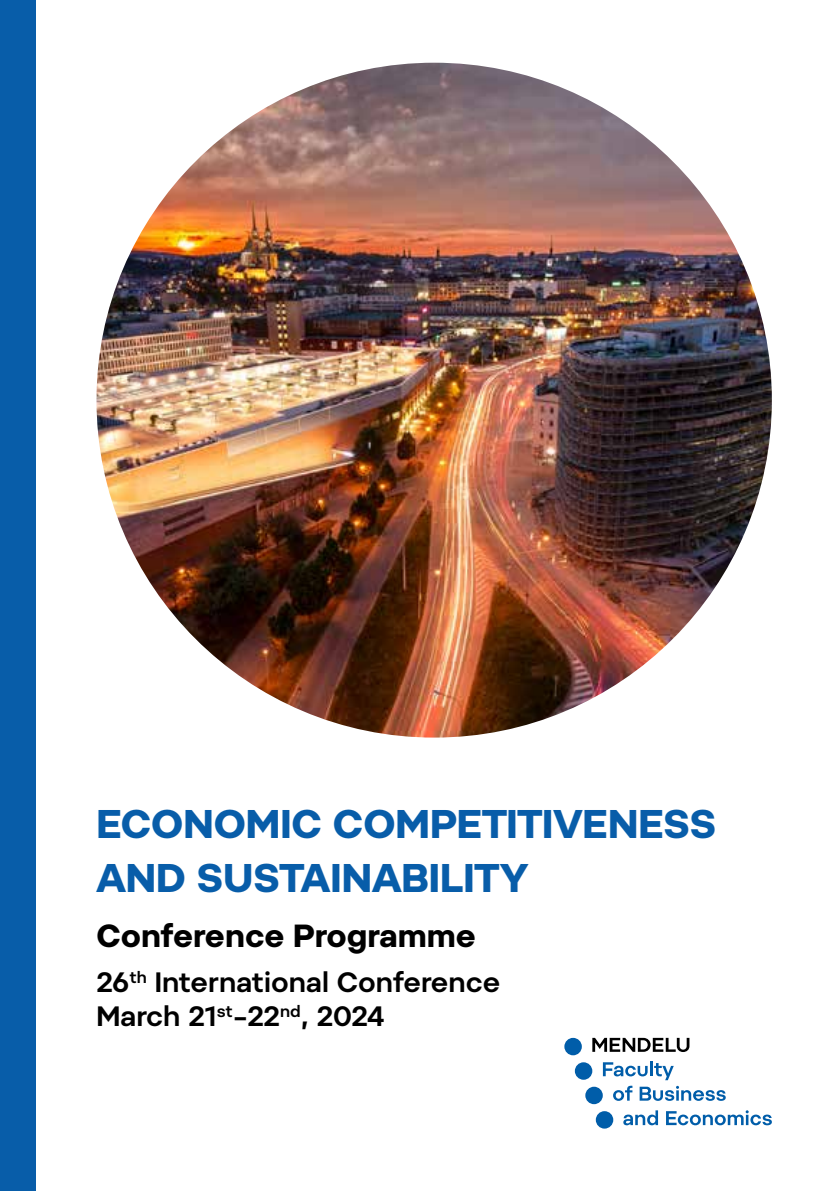
<style>
.page{position:relative;width:840px;height:1191px;background:#fff}
.page>*{position:absolute;margin:0;border:0;box-sizing:border-box;transform-origin:0 0}
.t1{font:700 40px/54px "Pepi";color:#085da9}
.t2{font:700 32px "Pepi";color:#000}
.t3{font:600 28px/34px "Pepi";color:#000}
</style>
<div class="page">
<img style="left:96px;top:63px;width:675px;height:674px;border-radius:337px">
<div style="left:0;top:0;width:36px;height:1191px;background:#085da9"></div>
<div style="left:585px;top:1086px;width:17px;height:18px;background:#005da9;border-radius:50%"></div>
<div style="left:595px;top:1111px;width:18px;height:17px;background:#005da9;border-radius:50%"></div>
<div style="left:564px;top:1037px;width:17px;height:18px;background:#005da9;border-radius:50%"></div>
<div style="left:574px;top:1062px;width:18px;height:17px;background:#005da9;border-radius:50%"></div>
<hr style="left:649px;top:1061px;width:3px;height:15px;background:#005da9">
<svg style="left:602px;top:1062px;width:123px;height:38px"></svg>
<svg style="left:623px;top:1110px;width:34px;height:15px"></svg>
<svg style="left:666px;top:1110px;width:105px;height:15px"></svg>
<svg style="left:592px;top:1037px;width:97px;height:15px"></svg>
<h1 class="t1" style="left:96px;top:795px;width:620px">ECONOMIC COMPETITIVENESS<br>AND SUSTAINABILITY</h1>
<p class="t2" style="left:96px;top:915px;width:381px">Conference Programme</p>
<p class="t3" style="left:96px;top:964px;width:405px">26<sup>th</sup> International Conference<br>March 21<sup>st</sup>–22<sup>nd</sup>, 2024</p>
</div>
